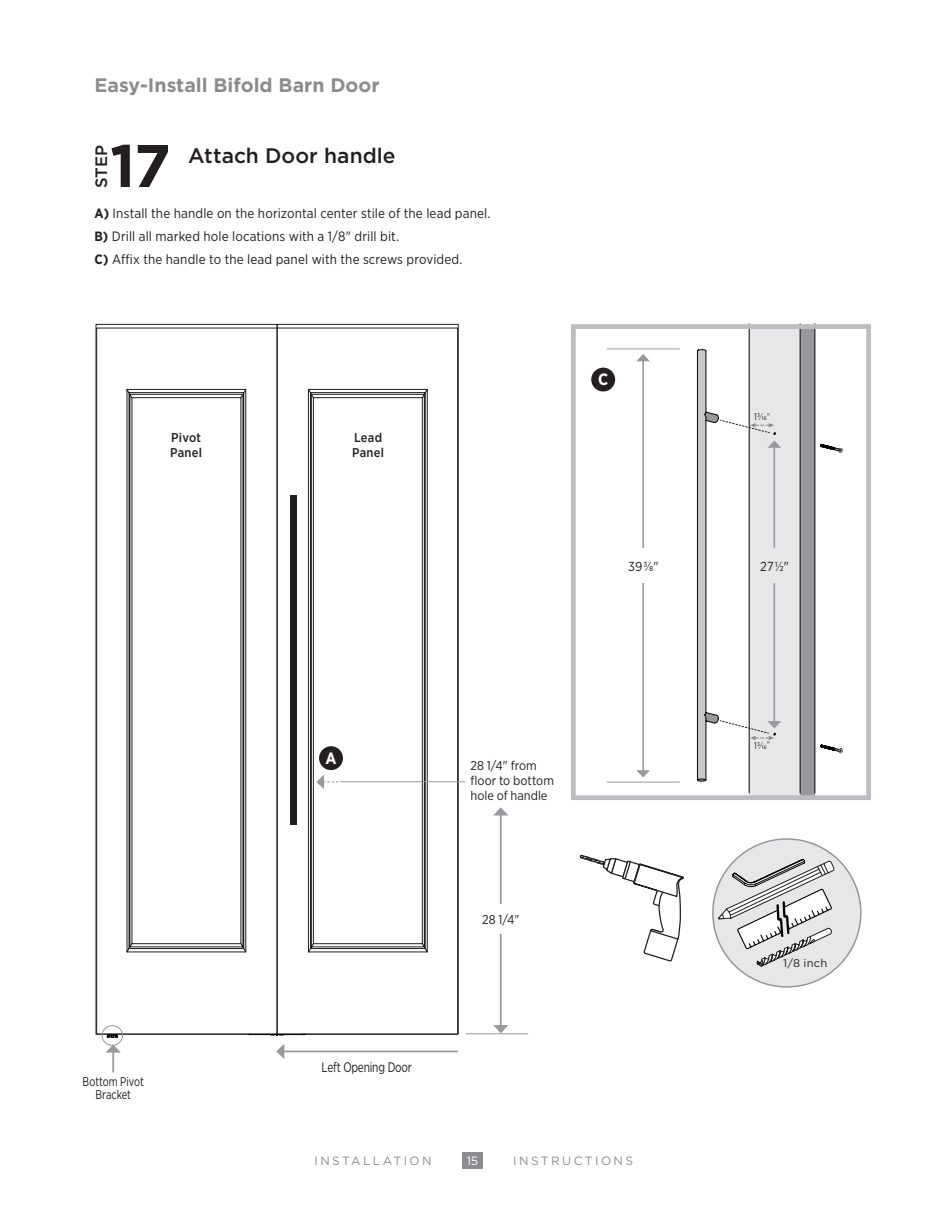
<style>
.page{position:relative;width:945px;height:1215px;background:#fff}
.page>*{position:absolute;margin:0;border:0;box-sizing:border-box;transform-origin:0 0}
.t1{font:700 60px "Gotham";color:#231f20}
.t2{font:500 21px "Gotham";color:#231f20}
.t3{font:700 19.5px "Gotham";color:#8a8c8f}
.t4{font:500 16.5px "Gotham";color:#231f20}
.t5{font:700 16.5px "Gotham Narrow";color:#fff}
.t6{font:13.8px "Gotham Narrow";letter-spacing:-.02em;color:#231f20;scale:.85 1}
.t7{font:13.5px/23px "Gotham Narrow";letter-spacing:.01em;color:#231f20}
.t8{font:13.05px "Gotham Narrow";color:#231f20}
.t9{font:12.75px/15.3px "Gotham Narrow";color:#231f20}
.t10{font:500 12.75px/14.5px "Gotham Narrow";letter-spacing:.02em;color:#231f20}
.t11{font:12.75px/12.8px "Gotham Narrow";color:#231f20;text-align:center;scale:.85 1}
.t12{font:12px "Gotham";letter-spacing:.2em;color:#8a8c8f}
.t13{font:12px "Gotham";color:#fff}
.t14{font:11.25px "Gotham HTF";color:#231f20}
.t15{font:9.6px "Gotham Narrow";color:#231f20;scale:.9 1}
.s1{font-weight:700}
</style>
<div class="page">
<div style="left:462px;top:1152px;width:21px;height:17px;background:#8a8c8f"></div>
<div style="left:800px;top:327px;width:15px;height:471px;background:#97999c"></div>
<hr style="left:815px;top:324px;width:1px;height:469px;background:#040503">
<hr style="left:800px;top:324px;width:1px;height:469px;background:#040503">
<svg style="left:821px;top:444px;width:21px;height:309px"></svg>
<div style="left:571px;top:324px;width:300px;height:476px;border:5px solid #bcbdc0"></div>
<hr style="left:607px;top:782px;width:73px;height:1px;background:#97999c">
<hr style="left:607px;top:349px;width:73px;height:1px;background:#97999c">
<hr style="left:642px;top:360px;width:2px;height:411px;background:#97999c">
<svg style="left:636px;top:770px;width:14px;height:8px"></svg>
<svg style="left:637px;top:354px;width:13px;height:7px"></svg>
<div style="left:713px;top:839px;width:148px;height:148px;background:#e6e7e9;border-radius:50%"></div>
<svg style="left:579px;top:854px;width:105px;height:108px"></svg>
<div style="left:622px;top:548px;width:43px;height:35px;background:#fff"></div>
<svg style="left:96px;top:328px;width:180px;height:706px"></svg>
<svg style="left:126px;top:389px;width:120px;height:564px"></svg>
<svg style="left:278px;top:328px;width:180px;height:706px"></svg>
<svg style="left:308px;top:389px;width:120px;height:564px"></svg>
<div style="left:291px;top:495px;width:6px;height:330px;background:#231f20"></div>
<hr style="left:466px;top:1033px;width:62px;height:1px;background:#97999c">
<hr style="left:340px;top:781px;width:125px;height:1px;background:#97999c">
<svg style="left:316px;top:775px;width:23px;height:14px"></svg>
<hr style="left:500px;top:815px;width:2px;height:211px;background:#97999c">
<svg style="left:493px;top:1025px;width:15px;height:8px"></svg>
<svg style="left:494px;top:807px;width:14px;height:8px"></svg>
<hr style="left:283px;top:1051px;width:175px;height:1px;background:#97999c">
<svg style="left:276px;top:1044px;width:8px;height:15px"></svg>
<hr style="left:112px;top:1052px;width:2px;height:21px;background:#97999c">
<svg style="left:106px;top:1044px;width:15px;height:9px"></svg>
<hr style="left:276px;top:324px;width:2px;height:710px;background:#231f20">
<div style="left:319px;top:746px;width:24px;height:24px;background:#231f20;border-radius:50%"></div>
<div style="left:591px;top:368px;width:24px;height:24px;background:#231f20;border-radius:50%"></div>
<div style="left:102px;top:1025px;width:21px;height:21px;border:1px solid #939598;border-radius:50%"></div>
<div style="left:470px;top:904px;width:61px;height:29px;background:#fff"></div>
<svg style="left:717px;top:859px;width:118px;height:109px"></svg>
<svg style="left:249px;top:1033px;width:57px;height:3px"></svg>
<svg style="left:107px;top:1033px;width:11px;height:5px"></svg>
<svg style="left:697px;top:327px;width:103px;height:471px"></svg>
<h3 class="t3" style="left:94px;top:72px;width:287px">Easy-Install Bifold Barn Door</h3>
<p class="t4" style="left:90px;top:188px;width:45px;rotate:-90deg">STEP</p>
<h1 class="t1" style="left:110px;top:126px;width:62px">17</h1>
<h2 class="t2" style="left:188px;top:141px;width:209px">Attach Door handle</h2>
<p class="t7" style="left:94px;top:202px;width:398px"><span class="s1">A)</span> Install the handle on the horizontal center stile of the lead panel.<br><span class="s1">B)</span> Drill all marked hole locations with a 1/8" drill bit.<br><span class="s1">C)</span> Affix the handle to the lead panel with the screws provided.</p>
<p class="t10" style="left:170px;top:430px;width:34px">Pivot<br>Panel</p>
<p class="t10" style="left:352px;top:430px;width:34px">Lead<br>Panel</p>
<p class="t5" style="left:598px;top:369px;width:12px">C</p>
<p class="t15" style="left:754px;top:411px;width:19px">13/16<sup>"</sup></p>
<p class="t8" style="left:628px;top:558px;width:32px">393/8"</p>
<p class="t8" style="left:760px;top:558px;width:30px">271/2"</p>
<p class="t11" style="left:83px;top:1075px;width:74px">Bottom Pivot<br>Bracket</p>
<p class="t5" style="left:325px;top:747px;width:13px">A</p>
<p class="t6" style="left:322px;top:1058px;width:108px">Left Opening Door</p>
<p class="t9" style="left:471px;top:757px;width:85px">28 1/4" from floor to bottom hole of handle</p>
<p class="t9" style="left:482px;top:911px;width:39px">28 1/4"</p>
<p class="t15" style="left:754px;top:739px;width:19px">13/16<sup>"</sup></p>
<p class="t14" style="left:783px;top:957px;width:46px">1/8 inch</p>
<p class="t12" style="left:314px;top:1154px;width:119px">INSTALLATION</p>
<p class="t13" style="left:467px;top:1154px;width:13px">15</p>
<p class="t12" style="left:513px;top:1154px;width:121px">INSTRUCTIONS</p>
</div>
